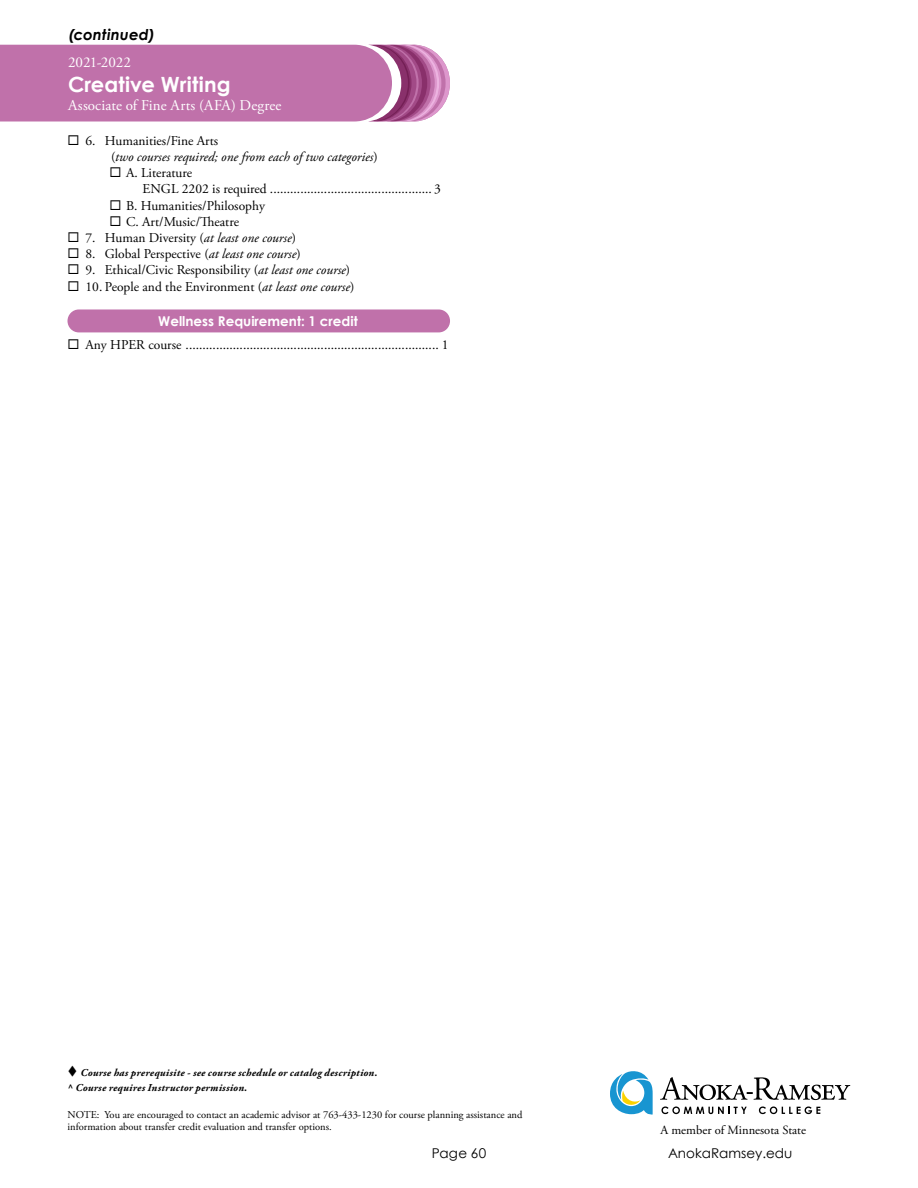
<style>
.page{position:relative;width:918px;height:1188px;background:#fff}
.page>*{position:absolute;margin:0;border:0;box-sizing:border-box;transform-origin:0 0}
.t1{font:700 21px "Century Gothic";letter-spacing:.01em;color:#fff}
.t2{font:15px "Adobe Garamond Pro";letter-spacing:.01em;color:#fff}
.t3{font:italic 700 15px "Century Gothic";letter-spacing:.01em;color:#000}
.Checkbox_List__INSET{font:13.5px "Adobe Garamond Pro";color:#000}
.t4{font:italic 13.5px "Adobe Garamond Pro";color:#000}
.t5{font:700 13.5px "Century Gothic";color:#fff}
.t6{font:13.5px "Century Gothic";color:#000}
.t7{font:12.6px "Adobe Garamond Pro";color:#000}
.t8{font:10.5px/12.6px "Adobe Garamond Pro";color:#000}
.t9{font:italic 700 10.5px/14.4px "Adobe Garamond Pro";letter-spacing:.025em;color:#000}
.s1{font-style:normal}
.s2{font-style:italic}
</style>
<div class="page">
<svg style="left:610px;top:1071px;width:43px;height:44px"></svg>
<svg style="left:660px;top:1077px;width:190px;height:23px"></svg>
<svg style="left:661px;top:1107px;width:86px;height:7px"></svg>
<svg style="left:759px;top:1107px;width:61px;height:7px"></svg>
<svg style="left:0;top:45px;width:450px;height:77px;background:#c074ab"></svg>
<div style="left:68px;top:309px;width:382px;height:23px;background:#c071aa;border-radius:11px"></div>
<p class="t3" style="left:69px;top:25px;width:88px">(continued)</p>
<p class="t2" style="left:68px;top:53px;width:65px">2021-2022</p>
<p class="t1" style="left:68px;top:71px;width:164px">Creative Writing</p>
<p class="t2" style="left:68px;top:96px;width:215px">Associate of Fine Arts (AFA) Degree</p>
<p class="Checkbox_List__INSET" style="left:68px;top:132px;width:152px">◻ 6. Humanities/Fine Arts</p>
<p class="t4" style="left:111px;top:149px;width:268px"><span class="s1">(</span>two courses required; one from each of two categories<span class="s1">)</span></p>
<p class="Checkbox_List__INSET" style="left:110px;top:165px;width:84px">◻ A. Literature</p>
<p class="Checkbox_List__INSET" style="left:142px;top:181px;width:129px">ENGL 2202 is required.................................................</p>
<p class="Checkbox_List__INSET" style="left:434px;top:181px;width:8px">3</p>
<p class="Checkbox_List__INSET" style="left:110px;top:197px;width:157px">◻ B. Humanities/Philosophy</p>
<p class="Checkbox_List__INSET" style="left:110px;top:213px;width:131px">◻ C. Art/Music/Theatre</p>
<p class="Checkbox_List__INSET" style="left:68px;top:230px;width:230px">◻ 7. Human Diversity (<span class="s2">at least one course</span>)</p>
<p class="Checkbox_List__INSET" style="left:68px;top:246px;width:235px">◻ 8. Global Perspective (<span class="s2">at least one course</span>)</p>
<p class="Checkbox_List__INSET" style="left:68px;top:262px;width:284px">◻ 9. Ethical/Civic Responsibility (<span class="s2">at least one course</span>)</p>
<p class="Checkbox_List__INSET" style="left:68px;top:278px;width:288px">◻ 10. People and the Environment (<span class="s2">at least one course</span>)</p>
<p class="t5" style="left:158px;top:313px;width:201px">Wellness Requirement: 1 credit</p>
<p class="Checkbox_List__INSET" style="left:68px;top:336px;width:122px">◻ Any HPER course ............................................................................</p>
<p class="Checkbox_List__INSET" style="left:442px;top:336px;width:8px">1</p>
<p class="t9" style="left:68px;top:1066px;width:312px">▼ Course has prerequisite - see course schedule or catalog description. ^ Course requires Instructor permission.</p>
<p class="t8" style="left:68px;top:1109px;width:456px">NOTE: You are encouraged to contact an academic advisor at 763-433-1230 for course planning assistance and information about transfer credit evaluation and transfer options.</p>
<p class="t7" style="left:660px;top:1123px;width:147px">A member of Minnesota State</p>
<p class="t6" style="left:432px;top:1145px;width:56px">Page 60</p>
<p class="t6" style="left:668px;top:1145px;width:126px">AnokaRamsey.edu</p>
</div>
